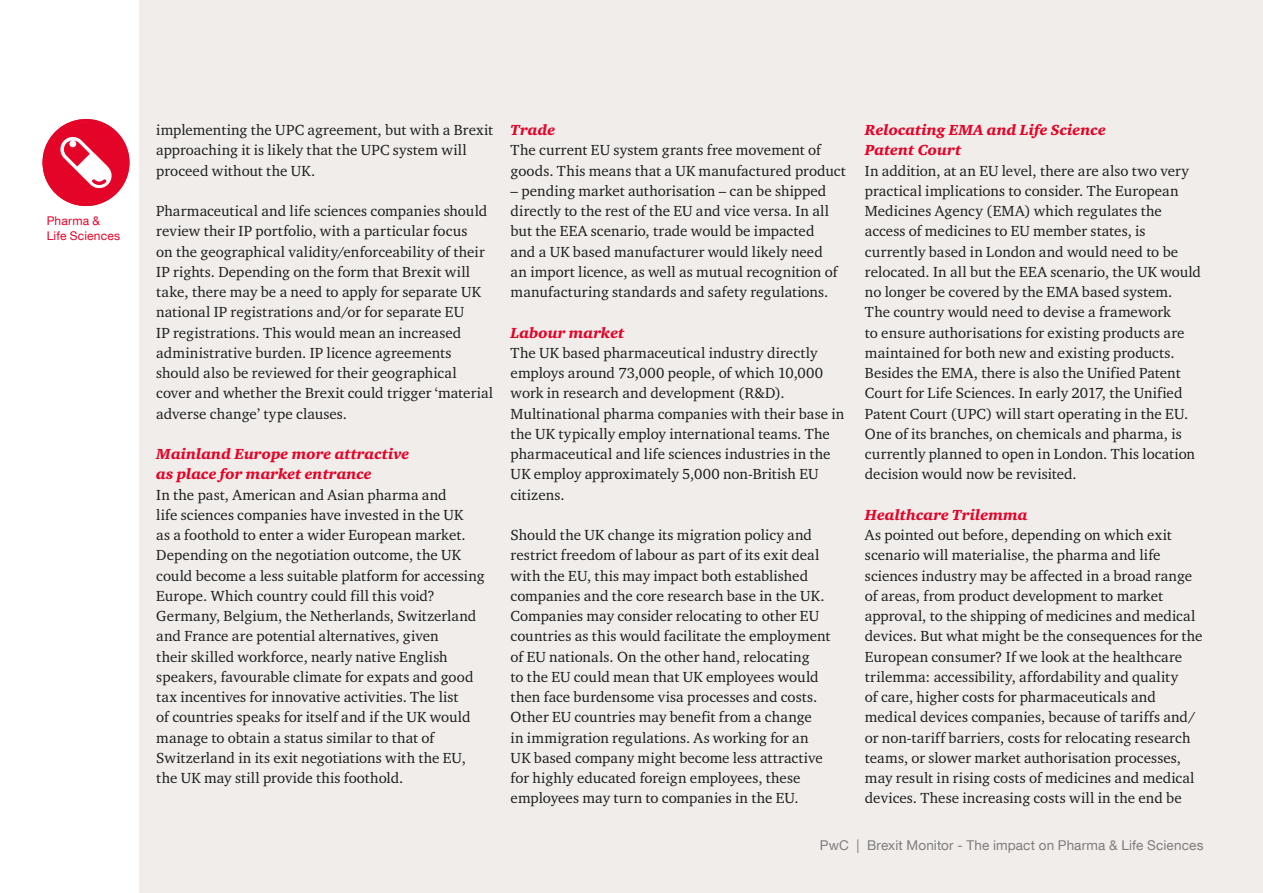
<style>
.page{position:relative;width:1263px;height:893px;background:#fff}
.page>*{position:absolute;margin:0;border:0;box-sizing:border-box;transform-origin:0 0}
.t1{font:15px/20.2px "Charter ITC Std";letter-spacing:.005em;color:#1d1d1b}
.t2{font:italic 900 15px/20.2px "Charter ITC Std";color:#e40428}
.t3{font:13.5px "Helvetica Neue LT Com";letter-spacing:.01em;color:#878787}
.t4{font:12px/15px "Helvetica Neue LT Com";letter-spacing:.015em;color:#e40428}
</style>
<div class="page">
<div style="left:139px;top:0;width:1124px;height:893px;background:#f0edeb"></div>
<svg style="left:43px;top:119px;width:86px;height:87px"></svg>
<p class="t4" style="left:47px;top:213px;width:75px">Pharma &amp;<br>Life Sciences</p>
<p class="t1" style="left:156px;top:120px;width:338px">implementing the UPC agreement, but with a Brexit approaching it is likely that the UPC system will proceed without the UK.</p>
<p class="t1" style="left:156px;top:201px;width:338px">Pharmaceutical and life sciences companies should review their IP portfolio, with a particular focus<br>on the geographical validity/enforceability of their IP rights. Depending on the form that Brexit will take, there may be a need to apply for separate UK national IP registrations and/or for separate EU<br>IP registrations. This would mean an increased administrative burden. IP licence agreements should also be reviewed for their geographical cover and whether the Brexit could trigger ‘material adverse change’ type clauses.</p>
<p class="t2" style="left:156px;top:444px;width:255px">Mainland Europe more attractive as place for market entrance</p>
<p class="t1" style="left:156px;top:484px;width:330px">In the past, American and Asian pharma and<br>life sciences companies have invested in the UK<br>as a foothold to enter a wider European market.<br>Depending on the negotiation outcome, the UK could become a less suitable platform for accessing Europe. Which country could fill this void?<br>Germany, Belgium, the Netherlands, Switzerland and France are potential alternatives, given<br>their skilled workforce, nearly native English speakers, favourable climate for expats and good tax incentives for innovative activities. The list<br>of countries speaks for itself and if the UK would manage to obtain a status similar to that of Switzerland in its exit negotiations with the EU, the UK may still provide this foothold.</p>
<p class="t2" style="left:511px;top:120px;width:46px">Trade</p>
<p class="t1" style="left:511px;top:140px;width:337px">The current EU system grants free movement of goods. This means that a UK manufactured product</p>
<p class="t1" style="left:511px;top:180px;width:328px">– pending market authorisation – can be shipped directly to the rest of the EU and vice versa. In all but the EEA scenario, trade would be impacted and a UK based manufacturer would likely need an import licence, as well as mutual recognition of manufacturing standards and safety regulations.</p>
<p class="t2" style="left:511px;top:322px;width:115px">Labour market</p>
<p class="t1" style="left:511px;top:342px;width:335px">The UK based pharmaceutical industry directly employs around 73,000 people, of which 10,000 work in research and development (R&amp;D).<br>Multinational pharma companies with their base in the UK typically employ international teams. The pharmaceutical and life sciences industries in the UK employ approximately 5,000 non-British EU citizens.</p>
<p class="t1" style="left:511px;top:525px;width:321px">Should the UK change its migration policy and restrict freedom of labour as part of its exit deal with the EU, this may impact both established companies and the core research base in the UK.<br>Companies may consider relocating to other EU countries as this would facilitate the employment of EU nationals. On the other hand, relocating<br>to the EU could mean that UK employees would then face burdensome visa processes and costs.<br>Other EU countries may benefit from a change<br>in immigration regulations. As working for an UK based company might become less attractive for highly educated foreign employees, these employees may turn to companies in the EU.</p>
<p class="t2" style="left:865px;top:120px;width:242px">Relocating EMA and Life Science<br>Patent Court</p>
<p class="t1" style="left:865px;top:160px;width:338px">In addition, at an EU level, there are also two very practical implications to consider. The European Medicines Agency (EMA) which regulates the access of medicines to EU member states, is currently based in London and would need to be relocated. In all but the EEA scenario, the UK would no longer be covered by the EMA based system.<br>The country would need to devise a framework<br>to ensure authorisations for existing products are maintained for both new and existing products.<br>Besides the EMA, there is also the Unified Patent Court for Life Sciences. In early 2017, the Unified Patent Court (UPC) will start operating in the EU.<br>One of its branches, on chemicals and pharma, is currently planned to open in London. This location decision would now be revisited.</p>
<p class="t2" style="left:865px;top:505px;width:164px">Healthcare Trilemma</p>
<p class="t1" style="left:865px;top:525px;width:339px">As pointed out before, depending on which exit scenario will materialise, the pharma and life sciences industry may be affected in a broad range of areas, from product development to market approval, to the shipping of medicines and medical devices. But what might be the consequences for the European consumer? If we look at the healthcare trilemma: accessibility, affordability and quality<br>of care, higher costs for pharmaceuticals and medical devices companies, because of tariffs and/ or non-tariff barriers, costs for relocating research teams, or slower market authorisation processes, may result in rising costs of medicines and medical devices. These increasing costs will in the end be</p>
<p class="t3" style="left:820px;top:837px;width:385px">PwC | Brexit Monitor - The impact on Pharma &amp; Life Sciences</p>
</div>
